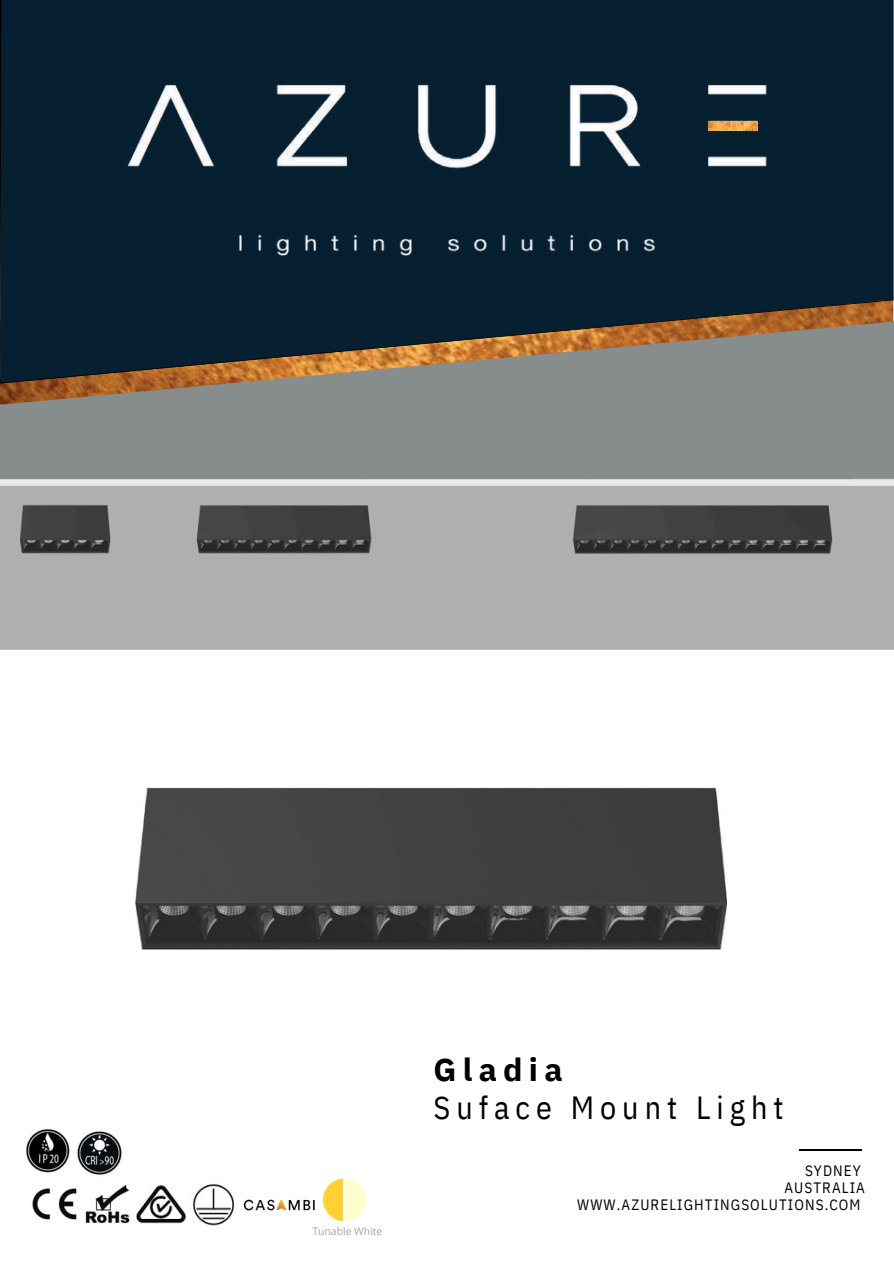
<style>
.page{position:relative;width:894px;height:1264px;background:#fff}
.page>*{position:absolute;margin:0;border:0;box-sizing:border-box;transform-origin:0 0}
.t1{font:31.95px "IBM Plex Sans Cond";letter-spacing:.185em;color:#000}
.t2{font:700 31.95px "IBM Plex Sans";letter-spacing:.195em;color:#000}
.t3{font:15px/16.8px "IBM Plex Sans Cond";letter-spacing:.07em;color:#000;text-align:right}
.t4{font:10.5px "Open Sans";letter-spacing:-.005em;color:#a6a6a6}
</style>
<div class="page">
<img style="left:0;top:405px;width:892px;height:245px">
<img style="left:0;top:383px;width:893px;height:22px">
<svg style="left:0;top:0;width:893px;height:383px;background:#23323a"></svg>
<img style="left:72px;top:72px;width:741px;height:197px">
<img style="left:707px;top:121px;width:50px;height:9px">
<hr style="left:799px;top:1149px;width:62px;height:2px;background:#000">
<img style="left:77px;top:1131px;width:45px;height:44px">
<img style="left:32px;top:1188px;width:45px;height:32px">
<img style="left:85px;top:1184px;width:45px;height:40px">
<img style="left:136px;top:1185px;width:50px;height:38px">
<img style="left:192px;top:1184px;width:43px;height:42px">
<img style="left:26px;top:1129px;width:44px;height:44px">
<svg style="left:323px;top:1178px;width:42px;height:43px"></svg>
<img style="left:243px;top:1199px;width:72px;height:12px">
<img style="left:135px;top:787px;width:591px;height:162px">
<p class="t4" style="left:312px;top:1223px;width:72px">Tunable White</p>
<p class="t2" style="left:433px;top:1048px;width:130px">Gladia</p>
<p class="t1" style="left:433px;top:1085px;width:351px">Suface Mount Light</p>
<p class="t3" style="left:577px;top:1161px;width:289px">SYDNEY<br>AUSTRALIA<br>WWW.AZURELIGHTINGSOLUTIONS.COM</p>
</div>
